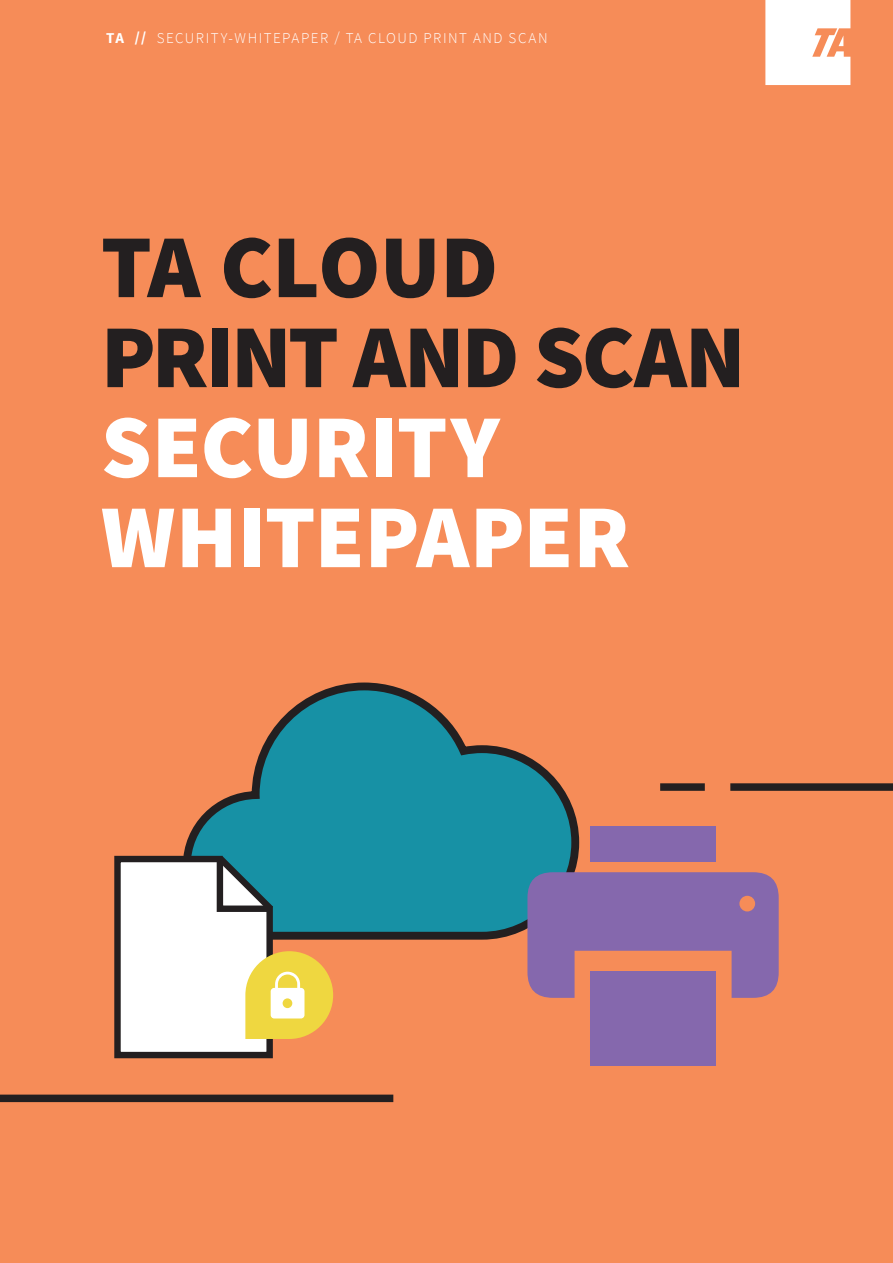
<style>
.page{position:relative;width:893px;height:1263px;background:#f68c58}
.page>*{position:absolute;margin:0;border:0;box-sizing:border-box;transform-origin:0 0}
.t1{font:900 90px/90px "Source Sans Pro";letter-spacing:-.025em;color:#231f20}
.t2{font:900 90px/90px "Source Sans Pro";color:#fff}
.t3{font:300 15px "Source Sans Pro";letter-spacing:.095em;color:#fff}
.s1{font-weight:700}
</style>
<div class="page">
<div style="left:0;top:1094px;width:393px;height:8px;background:#231f20"></div>
<div style="left:730px;top:783px;width:163px;height:8px;background:#231f20"></div>
<div style="left:660px;top:783px;width:45px;height:8px;background:#231f20"></div>
<svg style="left:765px;top:0;width:85px;height:85px;background:#fef3ed"></svg>
<svg style="left:184px;top:682px;width:396px;height:258px"></svg>
<div style="left:590px;top:971px;width:126px;height:94px;background:#8568ad"></div>
<div style="left:590px;top:826px;width:126px;height:36px;background:#8568ad"></div>
<svg style="left:527px;top:872px;width:252px;height:126px"></svg>
<svg style="left:114px;top:849px;width:219px;height:210px;background:#c3c9b6"></svg>
<p class="t3" style="left:106px;top:29px;width:443px"><span class="s1">TA //</span> SECURITY-WHITEPAPER / TA CLOUD PRINT AND SCAN</p>
<h1 class="t1" style="left:101px;top:221px;width:646px">TA CLOUD<br>PRINT AND SCAN</h1>
<h1 class="t2" style="left:101px;top:401px;width:531px">SECURITY<br>WHITEPAPER</h1>
</div>
